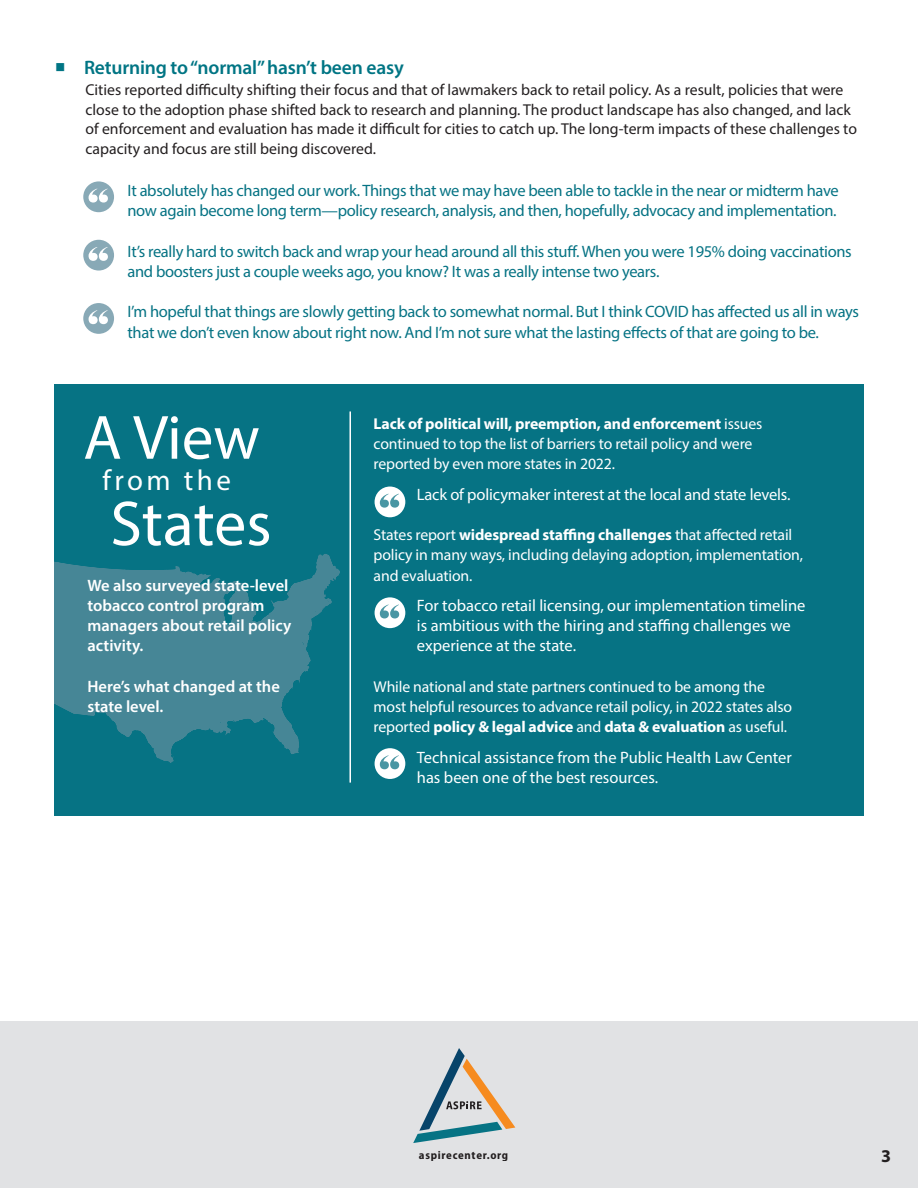
<style>
.page{position:relative;width:918px;height:1188px;background:#fff}
.page>*{position:absolute;margin:0;border:0;box-sizing:border-box;transform-origin:0 0}
.Paragraph{font:63.9px "Myriad Pro";letter-spacing:-.005em;color:#fff}
.Paragraph-2{font:63px "Myriad Pro";color:#fff}
.Paragraph-3{font:28.95px "Myriad Pro";letter-spacing:.12em;color:#fff}
.t1{font:600 19.5px "Myriad Pro";letter-spacing:-.01em;color:#007584}
.t2{font:700 18px "Myriad Pro";color:#231f20}
.t3{font:16.5px/20.2px "Myriad Pro";letter-spacing:-.02em;color:#067384}
.t4{font:16.5px/20.2px "Myriad Pro";color:#fff}
.Paragraph-4{font:600 16.5px/20.2px "Myriad Pro";color:#fff}
.Paragraph-5{font:15.75px/20.2px "Myriad Pro";letter-spacing:-.01em;color:#fff}
.Changes_page_top_ten{font:15.75px/19.5px "Myriad Pro";color:#231f20}
.t5{font:700 semi-condensed 11.55px "Myriad Pro";letter-spacing:.06em;color:#231f20}
.s1{font-weight:700}
</style>
<div class="page">
<div style="left:0;top:1022px;width:918px;height:166px;background:#e1e2e4"></div>
<svg style="left:413px;top:1048px;width:102px;height:95px"></svg>
<div style="left:54px;top:384px;width:810px;height:432px;background:#067384"></div>
<hr style="left:349px;top:411px;width:2px;height:372px;background:#fff">
<svg style="left:54px;top:554px;width:286px;height:209px"></svg>
<div style="left:375px;top:597px;width:30px;height:31px;background:#fff;border-radius:50%"></div>
<svg style="left:380px;top:605px;width:19px;height:13px"></svg>
<div style="left:375px;top:487px;width:30px;height:30px;background:#fff;border-radius:50%"></div>
<svg style="left:380px;top:494px;width:19px;height:14px"></svg>
<div style="left:375px;top:748px;width:30px;height:31px;background:#fff;border-radius:50%"></div>
<svg style="left:380px;top:755px;width:19px;height:14px"></svg>
<div style="left:83px;top:181px;width:31px;height:31px;background:#88a9b6;border-radius:50%"></div>
<svg style="left:89px;top:189px;width:19px;height:14px"></svg>
<div style="left:83px;top:240px;width:31px;height:31px;background:#88a9b6;border-radius:50%"></div>
<svg style="left:89px;top:247px;width:19px;height:14px"></svg>
<div style="left:83px;top:303px;width:31px;height:31px;background:#88a9b6;border-radius:50%"></div>
<svg style="left:89px;top:310px;width:19px;height:14px"></svg>
<p class="t1" style="left:84px;top:55px;width:321px">Returning to “normal” hasn’t been easy</p>
<p class="Changes_page_top_ten" style="left:86px;top:80px;width:773px">Cities reported difficulty shifting their focus and that of lawmakers back to retail policy. As a result, policies that were close to the adoption phase shifted back to research and planning. The product landscape has also changed, and lack of enforcement and evaluation has made it difficult for cities to catch up. The long-term impacts of these challenges to capacity and focus are still being discovered.</p>
<p class="t3" style="left:128px;top:180px;width:713px">It absolutely has changed our work. Things that we may have been able to tackle in the near or midterm have now again become long term—policy research, analysis, and then, hopefully, advocacy and implementation.</p>
<p class="t3" style="left:128px;top:241px;width:726px">It’s really hard to switch back and wrap your head around all this stuff. When you were 195% doing vaccinations and boosters just a couple weeks ago, you know? It was a really intense two years.</p>
<p class="t3" style="left:128px;top:301px;width:733px">I’m hopeful that things are slowly getting back to somewhat normal. But I think COVID has affected us all in ways that we don’t even know about right now. And I’m not sure what the lasting effects of that are going to be.</p>
<p class="Paragraph-2" style="left:83px;top:399px;width:178px">A View</p>
<p class="Paragraph-3" style="left:103px;top:462px;width:130px">from the</p>
<p class="Paragraph" style="left:110px;top:484px;width:163px">States</p>
<p class="Paragraph-4" style="left:88px;top:575px;width:205px">We also surveyed state-level tobacco control program managers about retail policy activity.</p>
<p class="Paragraph-4" style="left:88px;top:676px;width:194px">Here’s what changed at the state level.</p>
<p class="Paragraph-5" style="left:374px;top:413px;width:390px"><span class="s1">Lack of political will, preemption, and enforcement</span> issues continued to top the list of barriers to retail policy and were reported by even more states in 2022.</p>
<p class="t4" style="left:417px;top:484px;width:375px">Lack of policymaker interest at the local and state levels.</p>
<p class="Paragraph-5" style="left:374px;top:524px;width:431px">States report <span class="s1">widespread staffing challenges</span> that affected retail policy in many ways, including delaying adoption, implementation, and evaluation.</p>
<p class="t4" style="left:417px;top:595px;width:390px">For tobacco retail licensing, our implementation timeline is ambitious with the hiring and staffing challenges we experience at the state.</p>
<p class="Paragraph-5" style="left:374px;top:676px;width:420px">While national and state partners continued to be among the most helpful resources to advance retail policy, in 2022 states also reported <span class="s1">policy &amp; legal advice</span> and <span class="s1">data &amp; evaluation</span> as useful.</p>
<p class="t4" style="left:417px;top:747px;width:377px">Technical assistance from the Public Health Law Center has been one of the best resources.</p>
<p class="t5" style="left:419px;top:1148px;width:91px">aspirecenter.org</p>
<p class="t2" style="left:881px;top:1144px;width:11px">3</p>
</div>
